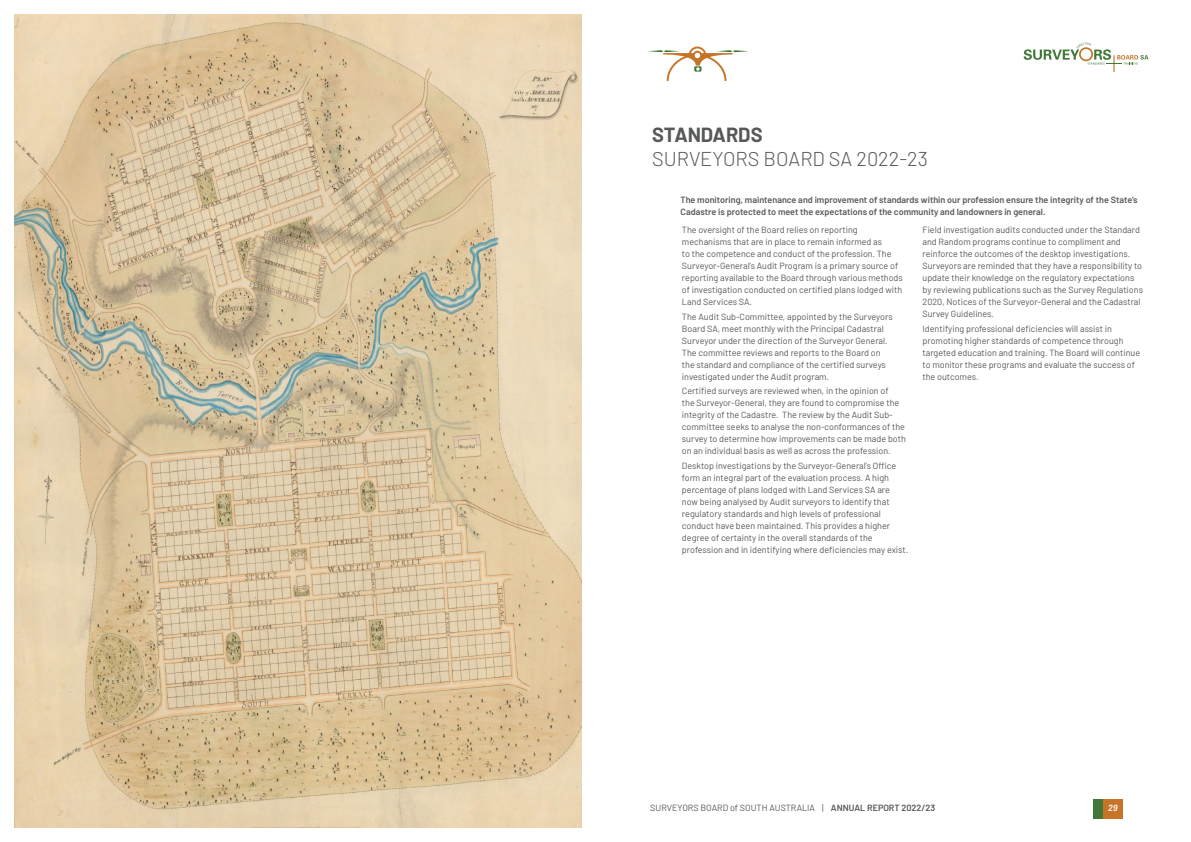
<style>
.page{position:relative;width:1191px;height:842px;background:#fff}
.page>*{position:absolute;margin:0;border:0;box-sizing:border-box;transform-origin:0 0}
.t1{font:300 20px/24px "Barlow";color:#57585a}
.t2{font:9px/12px "Barlow";color:#57585a}
.t3{font:600 9px/12px "Barlow";color:#57585a}
.t4{font:italic 600 9px "Barlow";color:#fff}
.s1{font-weight:700}
.s2{font-weight:600}
</style>
<div class="page">
<div style="left:1103px;top:799px;width:20px;height:20px;background:#c67428"></div>
<div style="left:1093px;top:799px;width:10px;height:20px;background:#417838"></div>
<svg style="left:1023px;top:43px;width:125px;height:29px"></svg>
<svg style="left:648px;top:47px;width:100px;height:34px"></svg>
<img style="left:14px;top:14px;width:567px;height:814px">
<p class="t1" style="left:652px;top:121px;width:277px"><span class="s1">STANDARDS<br></span>SURVEYORS BOARD SA 2022-23</p>
<p class="t3" style="left:680px;top:193px;width:458px">The monitoring, maintenance and improvement of standards within our profession ensure the integrity of the State’s<br>Cadastre is protected to meet the expectations of the community and landowners in general.</p>
<p class="t2" style="left:682px;top:223px;width:222px">The oversight of the Board relies on reporting mechanisms that are in place to remain informed as<br>to the competence and conduct of the profession. The Surveyor-General’s Audit Program is a primary source of reporting available to the Board through various methods of investigation conducted on certified plans lodged with Land Services SA.</p>
<p class="t2" style="left:682px;top:310px;width:212px">The Audit Sub-Committee, appointed by the Surveyors Board SA, meet monthly with the Principal Cadastral Surveyor under the direction of the Surveyor General.<br>The committee reviews and reports to the Board on the standard and compliance of the certified surveys investigated under the Audit program.</p>
<p class="t2" style="left:682px;top:384px;width:225px">Certified surveys are reviewed when, in the opinion of<br>the Surveyor-General, they are found to compromise the integrity of the Cadastre. The review by the Audit Sub&shy;committee seeks to analyse the non-conformances of the survey to determine how improvements can be made both on an individual basis as well as across the profession.</p>
<p class="t2" style="left:682px;top:459px;width:228px">Desktop investigations by the Surveyor-General’s Office form an integral part of the evaluation process. A high percentage of plans lodged with Land Services SA are<br>now being analysed by Audit surveyors to identify that regulatory standards and high levels of professional conduct have been maintained. This provides a higher degree of certainty in the overall standards of the profession and in identifying where deficiencies may exist.</p>
<p class="t2" style="left:922px;top:223px;width:222px">Field investigation audits conducted under the Standard and Random programs continue to compliment and reinforce the outcomes of the desktop investigations.<br>Surveyors are reminded that they have a responsibility to update their knowledge on the regulatory expectations by reviewing publications such as the Survey Regulations 2020, Notices of the Surveyor-General and the Cadastral Survey Guidelines.</p>
<p class="t2" style="left:922px;top:322px;width:219px">Identifying professional deficiencies will assist in promoting higher standards of competence through targeted education and training. The Board will continue to monitor these programs and evaluate the success of the outcomes.</p>
<p class="t2" style="left:650px;top:801px;width:286px">SURVEYORS BOARD of SOUTH AUSTRALIA | <span class="s2">ANNUAL REPORT 2022/23</span></p>
<p class="t4" style="left:1108px;top:801px;width:11px">29</p>
</div>
